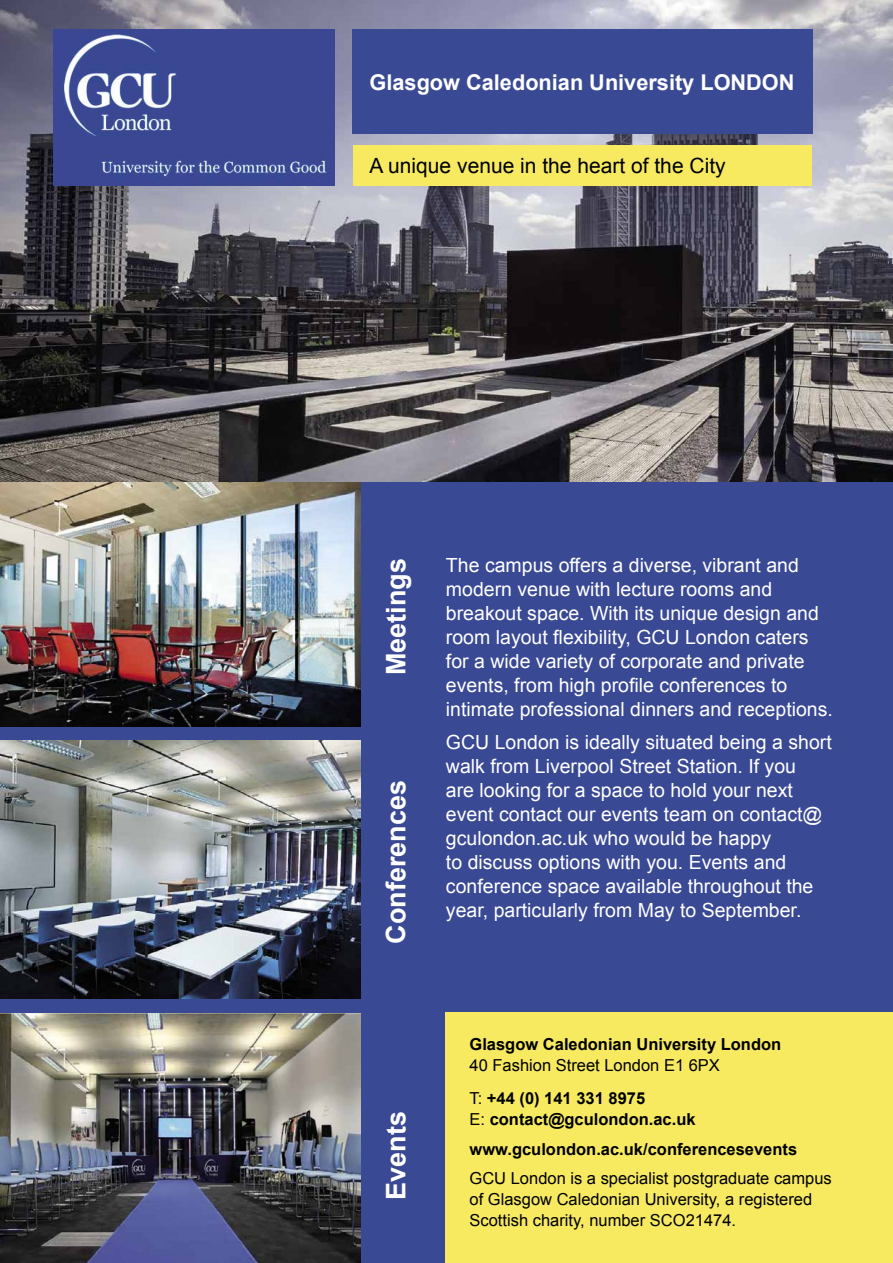
<style>
.page{position:relative;width:893px;height:1263px;background:#fff}
.page>*{position:absolute;margin:0;border:0;box-sizing:border-box;transform-origin:0 0}
.t1{font:700 27px "Arial";color:#fff}
.t2{font:700 21.75px "Arial";color:#fff}
.t3{font:21px "Arial";color:#000}
.t4{font:19.5px/24px "Arial";color:#fff}
.t5{font:16.5px/21px "Arial";color:#000}
.t6{font:700 16.5px/29.5px "Arial";color:#000}
.s1{font-weight:700}
.s2{font-weight:400}
</style>
<div class="page">
<img style="left:0;top:0;width:893px;height:482px">
<div style="left:0;top:482px;width:893px;height:781px;background:#3a4994"></div>
<div style="left:446px;top:1012px;width:447px;height:251px;background:#f7ea61"></div>
<div style="left:352px;top:30px;width:460px;height:104px;background:#3a4994"></div>
<img style="left:53px;top:30px;width:281px;height:156px">
<div style="left:353px;top:146px;width:458px;height:40px;background:#f7ea61"></div>
<img style="left:0;top:482px;width:360px;height:244px">
<img style="left:0;top:740px;width:360px;height:259px">
<img style="left:0;top:1013px;width:360px;height:250px">
<p class="t2" style="left:370px;top:68px;width:426px">Glasgow Caledonian University LONDON</p>
<p class="t3" style="left:370px;top:152px;width:358px">A unique venue in the heart of the City</p>
<h1 class="t1" style="left:378px;top:675px;width:119px;rotate:-90deg">Meetings</h1>
<h1 class="t1" style="left:378px;top:944px;width:165px;rotate:-90deg">Conferences</h1>
<p class="t4" style="left:446px;top:554px;width:388px">The campus offers a diverse, vibrant and modern venue with lecture rooms and breakout space. With its unique design and room layout flexibility, GCU London caters for a wide variety of corporate and private events, from high profile conferences to intimate professional dinners and receptions.</p>
<p class="t4" style="left:446px;top:730px;width:387px">GCU London is ideally situated being a short walk from Liverpool Street Station. If you<br>are looking for a space to hold your next event contact our events team on contact@ gculondon.ac.uk who would be happy<br>to discuss options with you. Events and conference space available throughout the year, particularly from May to September.</p>
<h1 class="t1" style="left:378px;top:1200px;width:90px;rotate:-90deg">Events</h1>
<p class="t6" style="left:470px;top:1029px;width:313px">Glasgow Caledonian University London</p>
<p class="t5" style="left:470px;top:1048px;width:252px;line-height:33.8px">40 Fashion Street London E1 6PX<br>T: <span class="s1">+44 (0) 141 331 8975</span></p>
<p class="t6" style="left:470px;top:1105px;width:329px"><span class="s2">E:</span> contact@gculondon.ac.uk www.gculondon.ac.uk/conferencesevents</p>
<p class="t5" style="left:470px;top:1168px;width:364px">GCU London is a specialist postgraduate campus of Glasgow Caledonian University, a registered<br>Scottish charity, number SCO21474.</p>
</div>
